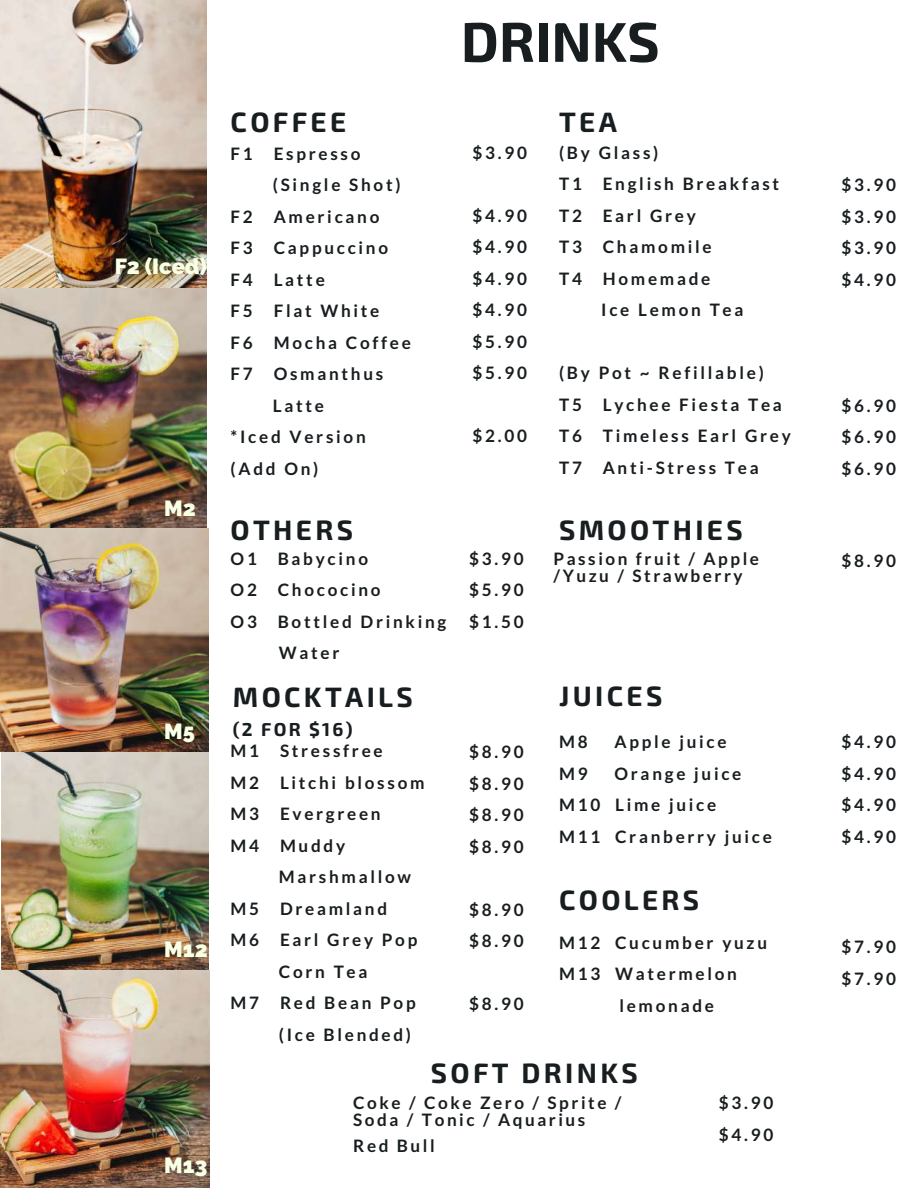
<style>
.page{position:relative;width:918px;height:1188px;background:#fff}
.page>*{position:absolute;margin:0;border:0;box-sizing:border-box;transform-origin:0 0}
.t1{font:700 55.95px "Exo 2";color:#181d1f}
.t2{font:700 28.05px "Exo 2";letter-spacing:.12em;color:#181d1f}
.t3{font:800 21.75px "Raleway";color:#f7ffe5}
.t4{font:700 18.75px "Exo 2";color:#181d1f}
.t5{font:700 17.1px/31.5px "Lato";letter-spacing:.16em;color:#181d1f}
</style>
<div class="page">
<img style="left:0;top:0;width:207px;height:529px">
<img style="left:1px;top:752px;width:207px;height:219px">
<img style="left:0;top:971px;width:209px;height:217px">
<img style="left:0;top:529px;width:208px;height:223px">
<p class="t3" style="left:115px;top:254px;width:94px">F2 (Iced)</p>
<p class="t3" style="left:164px;top:496px;width:33px">M2</p>
<p class="t3" style="left:164px;top:718px;width:32px">M5</p>
<p class="t3" style="left:164px;top:937px;width:45px">M12</p>
<p class="t3" style="left:164px;top:1153px;width:45px">M13</p>
<h1 class="t1" style="left:461px;top:5px;width:200px">DRINKS</h1>
<h2 class="t2" style="left:231px;top:104px;width:117px">COFFEE</h2>
<h2 class="t2" style="left:559px;top:104px;width:59px">TEA</h2>
<p class="t5" style="left:231px;top:138px;width:131px">F1 Espresso</p>
<p class="t5" style="left:273px;top:169px;width:129px">(Single Shot)</p>
<p class="t5" style="left:231px;top:201px;width:150px">F2 Americano</p>
<p class="t5" style="left:231px;top:232px;width:159px">F3 Cappuccino</p>
<p class="t5" style="left:231px;top:264px;width:96px">F4 Latte</p>
<p class="t5" style="left:231px;top:295px;width:150px">F5 Flat White</p>
<p class="t5" style="left:231px;top:327px;width:182px">F6 Mocha Coffee</p>
<p class="t5" style="left:231px;top:358px;width:154px">F7 Osmanthus</p>
<p class="t5" style="left:273px;top:390px;width:53px">Latte</p>
<p class="t5" style="left:231px;top:421px;width:137px">*Iced Version</p>
<p class="t5" style="left:231px;top:453px;width:89px">(Add On)</p>
<h2 class="t2" style="left:231px;top:511px;width:124px">OTHERS</h2>
<p class="t5" style="left:231px;top:543px;width:139px">O1 Babycino</p>
<p class="t5" style="left:231px;top:574px;width:151px">O2 Chococino</p>
<p class="t5" style="left:231px;top:606px;width:217px">O3 Bottled Drinking</p>
<p class="t5" style="left:279px;top:637px;width:62px">Water</p>
<h2 class="t2" style="left:233px;top:679px;width:181px">MOCKTAILS</h2>
<p class="t4" style="left:233px;top:717px;width:121px">(2 FOR $16)</p>
<p class="t5" style="left:231px;top:735px;width:195px">M1 Stressfree<br>M2 Litchi blossom<br>M3 Evergreen<br>M4 Muddy</p>
<p class="t5" style="left:279px;top:861px;width:134px">Marshmallow</p>
<p class="t5" style="left:231px;top:892px;width:158px">M5 Dreamland</p>
<p class="t5" style="left:231px;top:924px;width:188px">M6 Earl Grey Pop</p>
<p class="t5" style="left:279px;top:955px;width:90px">Corn Tea</p>
<p class="t5" style="left:231px;top:987px;width:187px">M7 Red Bean Pop</p>
<p class="t5" style="left:279px;top:1018px;width:134px">(Ice Blended)</p>
<p class="t5" style="left:472px;top:136px;width:56px">$3.90</p>
<p class="t5" style="left:472px;top:199px;width:56px;text-align:justify">$4.90 $4.90 $4.90 $4.90 $5.90 $5.90</p>
<p class="t5" style="left:472px;top:420px;width:56px">$2.00</p>
<p class="t5" style="left:469px;top:543px;width:56px;text-align:justify">$3.90 $5.90 $1.50</p>
<p class="t5" style="left:469px;top:736px;width:56px;text-align:justify">$8.90 $8.90 $8.90 $8.90</p>
<p class="t5" style="left:469px;top:894px;width:56px">$8.90 $8.90</p>
<p class="t5" style="left:469px;top:988px;width:56px">$8.90</p>
<p class="t5" style="left:559px;top:136px;width:101px">(By Glass)</p>
<p class="t5" style="left:559px;top:168px;width:222px">T1 English Breakfast</p>
<p class="t5" style="left:559px;top:199px;width:138px">T2 Earl Grey</p>
<p class="t5" style="left:559px;top:231px;width:154px">T3 Chamomile</p>
<p class="t5" style="left:559px;top:262px;width:153px">T4 Homemade</p>
<p class="t5" style="left:601px;top:294px;width:144px">Ice Lemon Tea</p>
<p class="t5" style="left:559px;top:357px;width:233px">(By Pot ~ Refillable)<br>T5 Lychee Fiesta Tea<br>T6 Timeless Earl Grey<br>T7 Anti-Stress Tea</p>
<h2 class="t2" style="left:559px;top:511px;width:185px">SMOOTHIES</h2>
<p class="t5" style="left:554px;top:550px;width:207px;line-height:16.8px">Passion fruit / Apple /Yuzu / Strawberry</p>
<h2 class="t2" style="left:559px;top:678px;width:105px">JUICES</h2>
<p class="t5" style="left:559px;top:726px;width:30px">M8</p>
<p class="t5" style="left:615px;top:726px;width:114px">Apple juice</p>
<p class="t5" style="left:559px;top:757px;width:30px">M9</p>
<p class="t5" style="left:559px;top:757px;width:214px;text-indent:55px">Orange juice<br>M10 Lime juice<br>M11 Cranberry juice</p>
<h2 class="t2" style="left:559px;top:881px;width:142px">COOLERS</h2>
<p class="t5" style="left:559px;top:926px;width:209px">M12 Cucumber yuzu</p>
<p class="t5" style="left:559px;top:958px;width:179px">M13 Watermelon</p>
<p class="t5" style="left:619px;top:989px;width:96px">lemonade</p>
<h2 class="t2" style="left:431px;top:1055px;width:208px">SOFT DRINKS</h2>
<p class="t5" style="left:353px;top:1094px;width:270px;line-height:16.8px">Coke / Coke Zero / Sprite /<br>Soda / Tonic / Aquarius</p>
<p class="t5" style="left:719px;top:1087px;width:56px">$3.90 $4.90</p>
<p class="t5" style="left:353px;top:1130px;width:83px">Red Bull</p>
<p class="t5" style="left:842px;top:169px;width:56px;text-align:justify">$3.90 $3.90 $3.90 $4.90</p>
<p class="t5" style="left:842px;top:390px;width:56px;text-align:justify">$6.90 $6.90 $6.90</p>
<p class="t5" style="left:842px;top:545px;width:56px">$8.90</p>
<p class="t5" style="left:842px;top:726px;width:56px;text-align:justify">$4.90 $4.90 $4.90 $4.90</p>
<p class="t5" style="left:842px;top:931px;width:56px">$7.90 $7.90</p>
</div>
